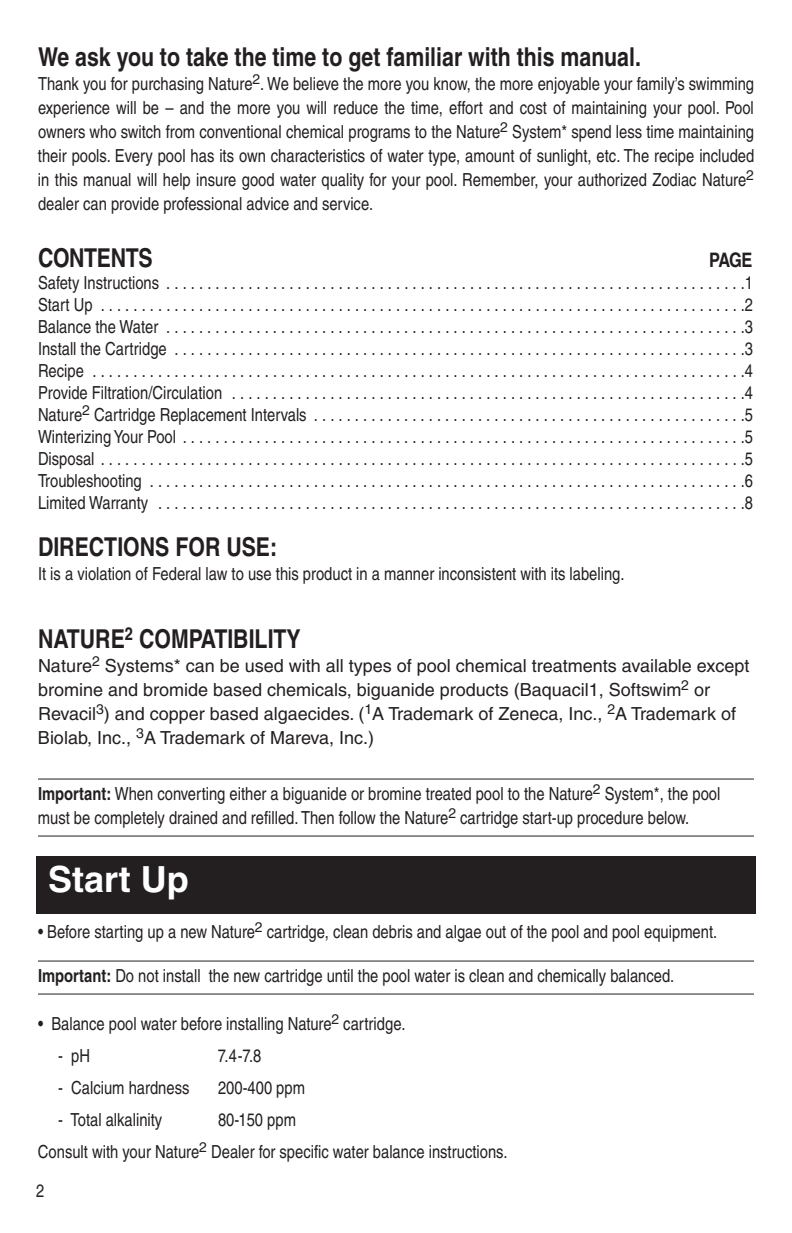
<style>
.page{position:relative;width:792px;height:1233px;background:#fff}
.page>*{position:absolute;margin:0;border:0;box-sizing:border-box;transform-origin:0 0}
.t1{font:700 36px "Helvetica";color:#fff}
.t2{font:700 condensed 26px "Helvetica";color:#231f20}
.t3{font:700 condensed 20px "Helvetica";color:#231f20}
.t4{font:condensed 18px/22px "Helvetica";color:#231f20;text-align:justify}
.t5{font:18px/24px "Helvetica";color:#231f20}
.s1{font-weight:700}
</style>
<div class="page">
<hr style="left:38px;top:778px;width:716px;height:1px;background:#231f20">
<hr style="left:38px;top:835px;width:716px;height:1px;background:#231f20">
<hr style="left:38px;top:960px;width:716px;height:1px;background:#231f20">
<hr style="left:38px;top:993px;width:716px;height:1px;background:#231f20">
<div style="left:36px;top:856px;width:720px;height:58px;background:#231f20"></div>
<h3 class="t2" style="left:38px;top:47px;width:605px">We ask you to take the time to get familiar with this manual.</h3>
<p class="t4" style="left:38px;top:73px;width:718px;line-height:24px">Thank you for purchasing Nature<sup>2</sup>. We believe the more you know, the more enjoyable your family’s swimming experience will be – and the more you will reduce the time, effort and cost of maintaining your pool. Pool owners who switch from conventional chemical programs to the Nature<sup>2</sup> System* spend less time maintaining their pools. Every pool has its own characteristics of water type, amount of sunlight, etc. The recipe included in this manual will help insure good water quality for your pool. Remember, your authorized Zodiac Nature<sup>2 </sup>dealer can provide professional advice and service.</p>
<h3 class="t2" style="left:38px;top:249px;width:116px">CONTENTS</h3>
<h3 class="t3" style="left:709px;top:253px;width:45px">PAGE</h3>
<p class="t4" style="left:38px;top:274px;width:717px">Safety Instructions . . . . . . . . . . . . . . . . . . . . . . . . . . . . . . . . . . . . . . . . . . . . . . . . . . . . . . . . . . . . . . . . . . . . . . .1<br>Start Up . . . . . . . . . . . . . . . . . . . . . . . . . . . . . . . . . . . . . . . . . . . . . . . . . . . . . . . . . . . . . . . . . . . . . . . . . . . . . . .2<br>Balance the Water . . . . . . . . . . . . . . . . . . . . . . . . . . . . . . . . . . . . . . . . . . . . . . . . . . . . . . . . . . . . . . . . . . . . . . .3<br>Install the Cartridge . . . . . . . . . . . . . . . . . . . . . . . . . . . . . . . . . . . . . . . . . . . . . . . . . . . . . . . . . . . . . . . . . . . . . .3<br>Recipe . . . . . . . . . . . . . . . . . . . . . . . . . . . . . . . . . . . . . . . . . . . . . . . . . . . . . . . . . . . . . . . . . . . . . . . . . . . . . . . .4<br>Provide Filtration/Circulation . . . . . . . . . . . . . . . . . . . . . . . . . . . . . . . . . . . . . . . . . . . . . . . . . . . . . . . . . . . . . . .4<br>Nature<sup>2</sup> Cartridge Replacement Intervals . . . . . . . . . . . . . . . . . . . . . . . . . . . . . . . . . . . . . . . . . . . . . . . . . . . . .5<br>Winterizing Your Pool . . . . . . . . . . . . . . . . . . . . . . . . . . . . . . . . . . . . . . . . . . . . . . . . . . . . . . . . . . . . . . . . . . . . .5<br>Disposal . . . . . . . . . . . . . . . . . . . . . . . . . . . . . . . . . . . . . . . . . . . . . . . . . . . . . . . . . . . . . . . . . . . . . . . . . . . . . . .5<br>Troubleshooting . . . . . . . . . . . . . . . . . . . . . . . . . . . . . . . . . . . . . . . . . . . . . . . . . . . . . . . . . . . . . . . . . . . . . . . . .6<br>Limited Warranty . . . . . . . . . . . . . . . . . . . . . . . . . . . . . . . . . . . . . . . . . . . . . . . . . . . . . . . . . . . . . . . . . . . . . . . .8</p>
<h3 class="t2" style="left:38px;top:537px;width:241px">DIRECTIONS FOR USE:</h3>
<p class="t4" style="left:38px;top:564px;width:588px">It is a violation of Federal law to use this product in a manner inconsistent with its labeling.</p>
<h3 class="t2" style="left:38px;top:629px;width:264px">NATURE<sup>2</sup> COMPATIBILITY</h3>
<p class="t5" style="left:38px;top:655px;width:713px">Nature<sup>2</sup> Systems* can be used with all types of pool chemical treatments available except bromine and bromide based chemicals, biguanide products (Baquacil1, Softswim<sup>2</sup> or Revacil<sup>3</sup>) and copper based algaecides. (<sup>1</sup>A Trademark of Zeneca, Inc., <sup>2</sup>A Trademark of Biolab, Inc., <sup>3</sup>A Trademark of Mareva, Inc.)</p>
<p class="t4" style="left:38px;top:783px;width:684px;line-height:24px"><span class="s1">Important:</span> When converting either a biguanide or bromine treated pool to the Nature<sup>2</sup> System*, the pool must be completely drained and refilled. Then follow the Nature<sup>2</sup> cartridge start-up procedure below.</p>
<p class="t1" style="left:48px;top:866px;width:142px">Start Up</p>
<p class="t4" style="left:38px;top:922px;width:681px">• Before starting up a new Nature<sup>2</sup> cartridge, clean debris and algae out of the pool and pool equipment.</p>
<p class="t4" style="left:38px;top:966px;width:638px"><span class="s1">Important:</span> Do not install the new cartridge until the pool water is clean and chemically balanced.</p>
<p class="t4" style="left:38px;top:1014px;width:369px">• Balance pool water before installing Nature<sup>2</sup> cartridge.</p>
<p class="t4" style="left:58px;top:1046px;width:33px">- pH</p>
<p class="t4" style="left:218px;top:1046px;width:45px">7.4-7.8</p>
<p class="t4" style="left:58px;top:1078px;width:133px">- Calcium hardness</p>
<p class="t4" style="left:218px;top:1078px;width:88px">200-400 ppm</p>
<p class="t4" style="left:58px;top:1110px;width:106px">- Total alkalinity</p>
<p class="t4" style="left:218px;top:1110px;width:79px">80-150 ppm</p>
<p class="t4" style="left:38px;top:1142px;width:471px">Consult with your Nature<sup>2</sup> Dealer for specific water balance instructions.</p>
<p class="t4" style="left:36px;top:1182px;width:10px">2</p>
</div>
